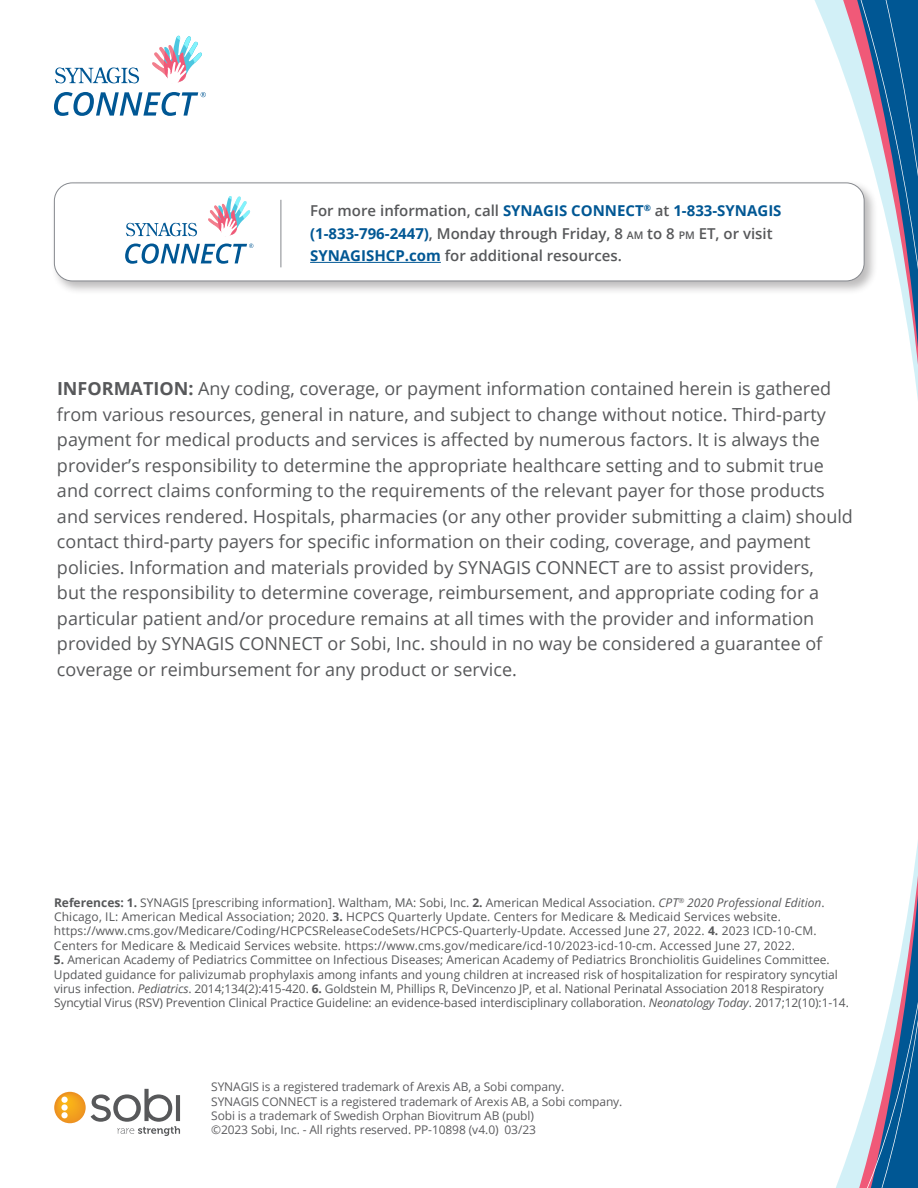
<style>
.page{position:relative;width:918px;height:1188px;background:#fff}
.page>*{position:absolute;margin:0;border:0;box-sizing:border-box;transform-origin:0 0}
.Body{font:18px/25.5px "Open Sans";color:#57585a}
.Body-2{font:600 15px/22.5px "Open Sans";color:#57585a}
.Body-3{font:12px/14.4px "Open Sans";color:#57585a}
.Body-4{font:12px "Open Sans";letter-spacing:-.01em;color:#5c5c5f}
.s1{font-weight:700;color:#005794}
.s2{font-size:10.5px}
.s3{font-weight:700}
.s4{font-style:italic}
</style>
<div class="page">
<div style="left:51px;top:180px;width:827px;height:115px;background:#231f20;opacity:.3"></div>
<div style="left:54px;top:183px;width:810px;height:98px;background:#fff;border-radius:18px"></div>
<div style="left:54px;top:183px;width:811px;height:98px;border:1px solid #86898e;border-radius:18px"></div>
<hr style="left:281px;top:200px;width:1px;height:67px;background:#86898e">
<hr style="left:310px;top:262px;width:131px;height:1px;background:#005794">
<svg style="left:208px;top:196px;width:43px;height:41px"></svg>
<svg style="left:126px;top:223px;width:71px;height:13px"></svg>
<svg style="left:125px;top:244px;width:128px;height:20px"></svg>
<svg style="left:705px;top:0;width:213px;height:1188px"></svg>
<svg style="left:54px;top:1089px;width:126px;height:47px"></svg>
<svg style="left:152px;top:36px;width:50px;height:47px"></svg>
<svg style="left:55px;top:67px;width:84px;height:16px"></svg>
<svg style="left:54px;top:92px;width:152px;height:24px"></svg>
<p class="Body-2" style="left:310px;top:199px;width:473px">For more information, call <span class="s1">SYNAGIS CONNECT</span><sup>®</sup> at <span class="s1">1-833-SYNAGIS (1-833-796-2447)</span>, Monday through Friday, 8 <span class="s2">AM</span> to 8 <span class="s2">PM</span> ET, or visit<br><span class="s1">SYNAGISHCP.com</span> for additional resources.</p>
<p class="Body" style="left:57px;top:375px;width:797px"><span class="s3">INFORMATION:</span> Any coding, coverage, or payment information contained herein is gathered from various resources, general in nature, and subject to change without notice. Third-party payment for medical products and services is affected by numerous factors. It is always the provider’s responsibility to determine the appropriate healthcare setting and to submit true and correct claims conforming to the requirements of the relevant payer for those products and services rendered. Hospitals, pharmacies (or any other provider submitting a claim) should contact third-party payers for specific information on their coding, coverage, and payment policies. Information and materials provided by SYNAGIS CONNECT are to assist providers,<br>but the responsibility to determine coverage, reimbursement, and appropriate coding for a particular patient and/or procedure remains at all times with the provider and information provided by SYNAGIS CONNECT or Sobi, Inc. should in no way be considered a guarantee of coverage or reimbursement for any product or service.</p>
<p class="Body-3" style="left:54px;top:895px;width:772px"><span class="s3">References: 1.</span> SYNAGIS [prescribing information]. Waltham, MA: Sobi, Inc. <span class="s3">2.</span> American Medical Association. <span class="s4">CPT</span><sup>®</sup> <span class="s4">2020 Professional Edition</span>.<br>Chicago, IL: American Medical Association; 2020. <span class="s3">3.</span> HCPCS Quarterly Update. Centers for Medicare &amp; Medicaid Services website. https://www.cms.gov/Medicare/Coding/HCPCSReleaseCodeSets/HCPCS-Quarterly-Update. Accessed June 27, 2022. <span class="s3">4.</span> 2023 ICD-10-CM.<br>Centers for Medicare &amp; Medicaid Services website. https://www.cms.gov/medicare/icd-10/2023-icd-10-cm. Accessed June 27, 2022.</p>
<p class="Body-3" style="left:54px;top:952px;width:796px"><span class="s3">5.</span> American Academy of Pediatrics Committee on Infectious Diseases; American Academy of Pediatrics Bronchiolitis Guidelines Committee.<br>Updated guidance for palivizumab prophylaxis among infants and young children at increased risk of hospitalization for respiratory syncytial virus infection. <span class="s4">Pediatrics</span>. 2014;134(2):415-420. <span class="s3">6.</span> Goldstein M, Phillips R, DeVincenzo JP, et al. National Perinatal Association 2018 Respiratory Syncytial Virus (RSV) Prevention Clinical Practice Guideline: an evidence-based interdisciplinary collaboration. <span class="s4">Neonatology Today</span>. 2017;12(10):1-14.</p>
<p class="Body-4" style="left:211px;top:1079px;width:355px">SYNAGIS is a registered trademark of Arexis AB, a Sobi company.</p>
<p class="Body-4" style="left:211px;top:1093px;width:413px">SYNAGIS CONNECT is a registered trademark of Arexis AB, a Sobi company.</p>
<p class="Body-4" style="left:211px;top:1107px;width:324px">Sobi is a trademark of Swedish Orphan Biovitrum AB (publ)</p>
<p class="Body-4" style="left:211px;top:1122px;width:326px">©2023 Sobi, Inc. - All rights reserved. PP-10898 (v4.0) 03/23</p>
</div>
